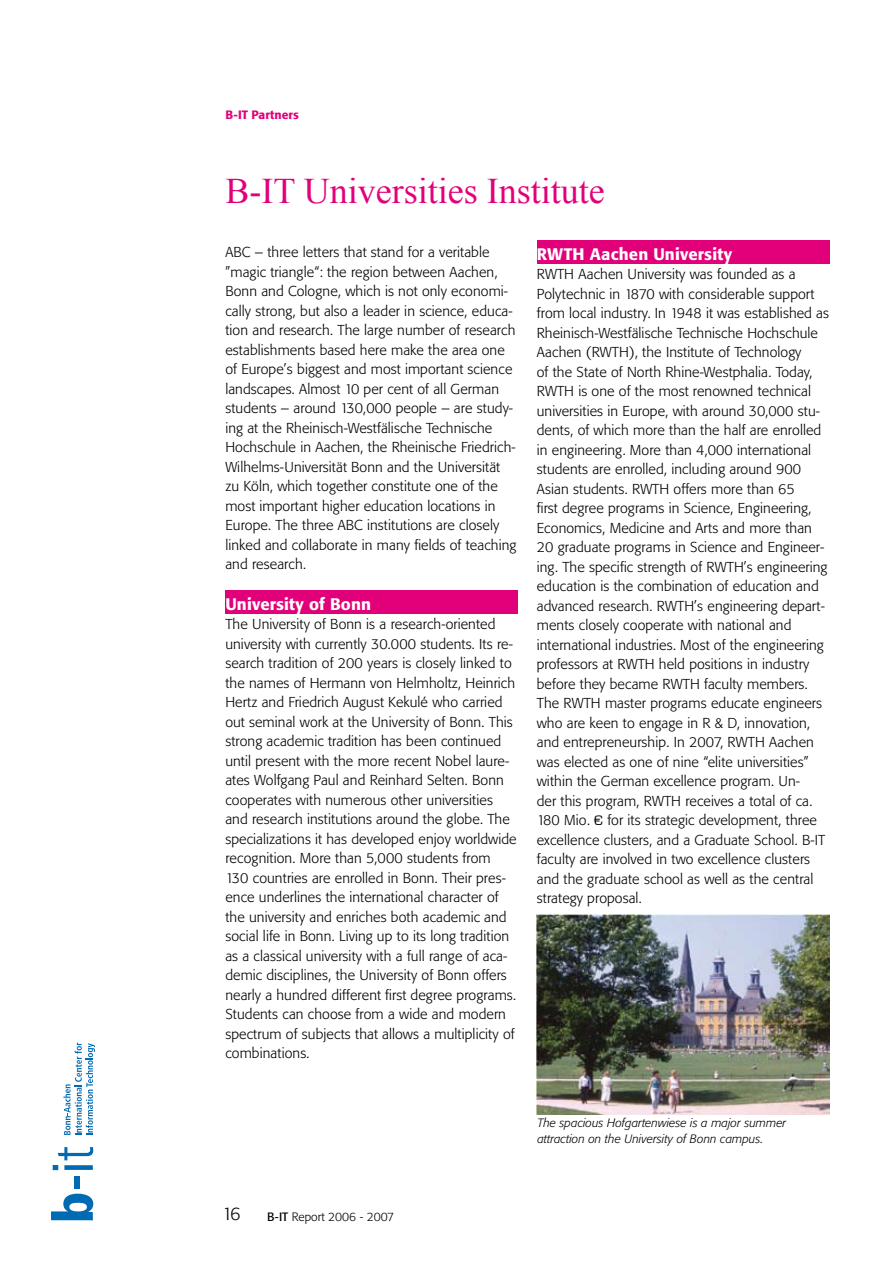
<style>
.page{position:relative;width:893px;height:1263px;background:#fff}
.page>*{position:absolute;margin:0;border:0;box-sizing:border-box;transform-origin:0 0}
.t1{font:36px "Times New Roman";color:#e2007a}
.t2{font:300 18px "Formata BQ";color:#000}
.t3{font:500 16.5px "Formata BQ";letter-spacing:.01em;color:#fff}
.t4{font:300 14.25px/19.5px "Formata BQ";letter-spacing:.005em;color:#000}
.t5{font:italic 300 12px/16.5px "Formata BQ";color:#000}
.t6{font:300 12px "Formata BQ";color:#000}
.t7{font:500 12px "Formata BQ";color:#e2007a}
.s1{font-family:"Eurostile";font-weight:400}
.s2{font-weight:400}
</style>
<div class="page">
<svg style="left:51px;top:1194px;width:42px;height:26px"></svg>
<div style="left:74px;top:1176px;width:6px;height:13px;background:#006ab2"></div>
<svg style="left:53px;top:1147px;width:40px;height:23px"></svg>
<svg style="left:63px;top:1043px;width:32px;height:92px"></svg>
<div style="left:537px;top:240px;width:292px;height:24px;background:#e2007a"></div>
<div style="left:225px;top:590px;width:293px;height:23px;background:#e2007a"></div>
<img style="left:537px;top:915px;width:292px;height:199px">
<p class="t7" style="left:225px;top:107px;width:75px">B-IT Partners</p>
<h1 class="t1" style="left:225px;top:170px;width:381px">B-IT Universities Institute</h1>
<p class="t4" style="left:225px;top:243px;width:293px">ABC – three letters that stand for a veritable ”magic triangle“: the region between Aachen, Bonn and Cologne, which is not only economi&shy;cally strong, but also a leader in science, educa&shy;tion and research. The large number of research establishments based here make the area one of Europe’s biggest and most important science landscapes. Almost 10 per cent of all German students – around 130,000 people – are study&shy;ing at the Rheinisch-Westfälische Technische Hochschule in Aachen, the Rheinische Friedrich-Wilhelms-Universität Bonn and the Universität zu Köln, which together constitute one of the most important higher education locations in Europe. The three ABC institutions are closely linked and collaborate in many fields of teaching and research.</p>
<p class="t3" style="left:225px;top:594px;width:147px">University of Bonn</p>
<p class="t4" style="left:225px;top:615px;width:293px">The University of Bonn is a research-oriented university with currently 30.000 students. Its re&shy;search tradition of 200 years is closely linked to the names of Hermann von Helmholtz, Heinrich Hertz and Friedrich August Kekulé who carried out seminal work at the University of Bonn. This strong academic tradition has been continued until present with the more recent Nobel laure&shy;ates Wolfgang Paul and Reinhard Selten. Bonn cooperates with numerous other universities and research institutions around the globe. The specializations it has developed enjoy worldwide recognition. More than 5,000 students from 130 countries are enrolled in Bonn. Their pres&shy;ence underlines the international character of the university and enriches both academic and social life in Bonn. Living up to its long tradition as a classical university with a full range of aca&shy;demic disciplines, the University of Bonn offers nearly a hundred different first degree programs.<br>Students can choose from a wide and modern spectrum of subjects that allows a multiplicity of combinations.</p>
<p class="t3" style="left:537px;top:244px;width:197px">RWTH Aachen University</p>
<p class="t4" style="left:537px;top:265px;width:294px">RWTH Aachen University was founded as a Polytechnic in 1870 with considerable support from local industry. In 1948 it was established as Rheinisch-Westfälische Technische Hochschule Aachen (RWTH), the Institute of Technology<br>of the State of North Rhine-Westphalia. Today, RWTH is one of the most renowned technical universities in Europe, with around 30,000 stu&shy;dents, of which more than the half are enrolled in engineering. More than 4,000 international students are enrolled, including around 900<br>Asian students. RWTH offers more than 65<br>first degree programs in Science, Engineering, Economics, Medicine and Arts and more than 20 graduate programs in Science and Engineer&shy;ing. The specific strength of RWTH’s engineering education is the combination of education and advanced research. RWTH’s engineering depart&shy;ments closely cooperate with national and international industries. Most of the engineering professors at RWTH held positions in industry before they became RWTH faculty members.<br>The RWTH master programs educate engineers who are keen to engage in R &amp; D, innovation, and entrepreneurship. In 2007, RWTH Aachen was elected as one of nine “elite universities” within the German excellence program. Un-<br>der this program, RWTH receives a total of ca.<br>180 Mio. <span class="s1">€</span> for its strategic development, three excellence clusters, and a Graduate School. B-IT faculty are involved in two excellence clusters and the graduate school as well as the central strategy proposal.</p>
<p class="t5" style="left:537px;top:1114px;width:250px">The spacious Hofgartenwiese is a major summer attraction on the University of Bonn campus.</p>
<p class="t2" style="left:222px;top:1203px;width:20px">16</p>
<p class="t6" style="left:267px;top:1209px;width:129px"><span class="s2">B-IT</span> Report 2006 - 2007</p>
</div>
